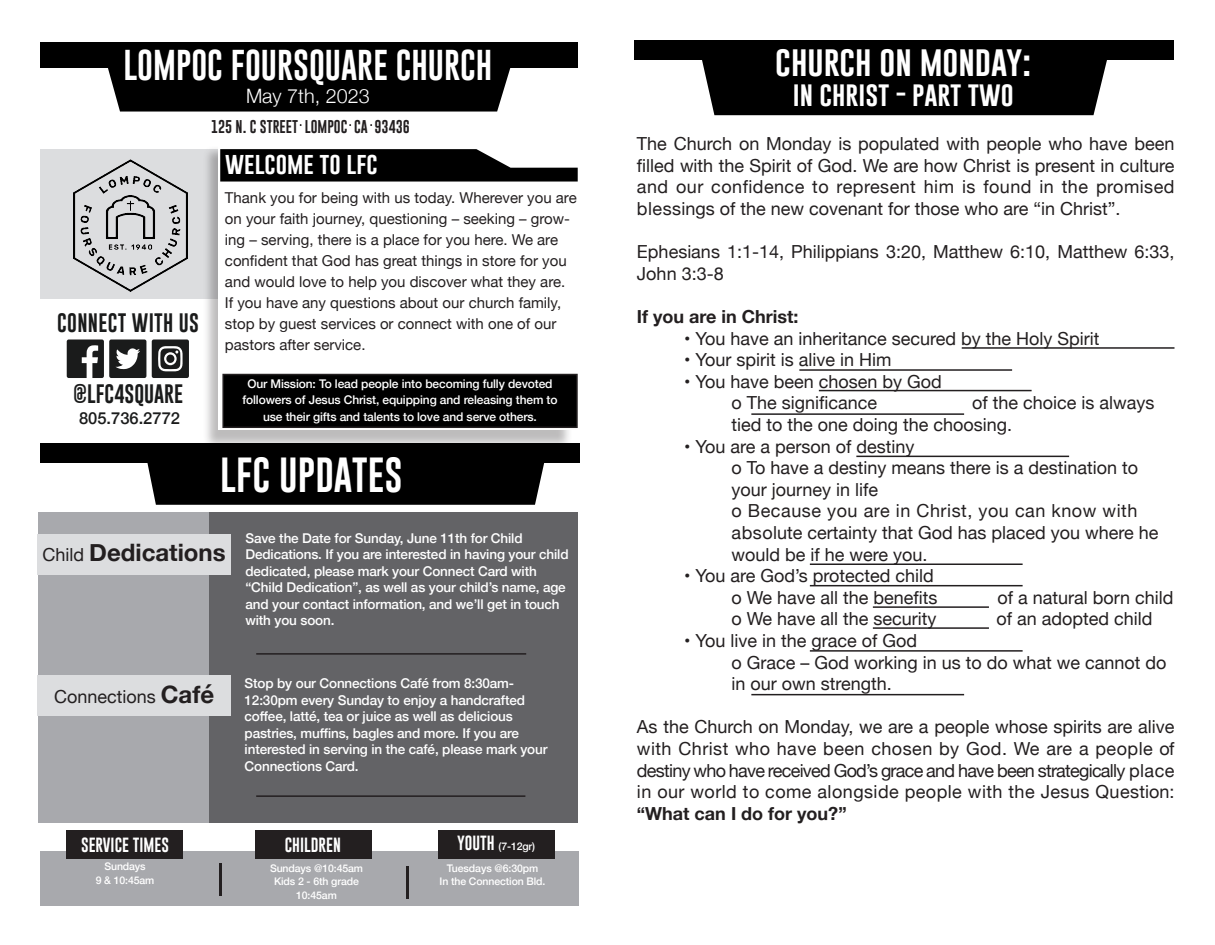
<style>
.page{position:relative;width:1215px;height:945px;background:#fff}
.page>*{position:absolute;margin:0;border:0;box-sizing:border-box;transform-origin:0 0}
.t1{font:36px "Gobold";color:#fff}
.t2{font:31.5px "Gobold";color:#fff}
.t3{font:25.5px "Gobold";color:#fff}
.t4{font:700 24px "Helvetica Neue";color:#231f20}
.t5{font:22.5px "Gobold";color:#fff}
.t6{font:300 19.8px "Helvetica Neue";color:#fff}
.t7{font:19.5px "Gobold";letter-spacing:.015em;color:#1a1b1b}
.t8{font:18px/21.6px "Helvetica Neue";color:#231f20}
.t9{font:700 18px "Helvetica Neue";color:#231f20}
.t10{font:500 16.5px "Helvetica Neue";color:#1a1b1b}
.t11{font:15px/21px "Helvetica Neue";color:#231f20}
.t12{font:15px "Gobold";color:#fff}
.t13{font:500 13.5px/16.5px "Helvetica Neue";letter-spacing:-.01em;color:#fff}
.t14{font:13.5px "Gobold";color:#231f20}
.t15{font:500 12px/16.5px "Helvetica Neue";letter-spacing:-.01em;color:#fff;text-align:center}
.t16{font:500 10.5px/13.5px "Helvetica Neue";letter-spacing:-.01em;color:#fff;text-align:center}
.s1{font-weight:400;font-size:18px}
.s2{font-weight:700;font-size:24px}
.s3{font-family:"Gobold";font-weight:400;font-size:15px}
.s4{font-weight:700}
</style>
<div class="page">
<div style="left:108px;top:67px;width:403px;height:45px;background:#000"></div>
<div style="left:40px;top:42px;width:538px;height:25px;background:#000"></div>
<div style="left:40px;top:149px;width:178px;height:150px;background:#dcdddf"></div>
<div style="left:202px;top:145px;width:371px;height:306px;background:#231f20;opacity:.3"></div>
<div style="left:218px;top:140px;width:354px;height:290px;background:#fff"></div>
<svg style="left:220px;top:149px;width:358px;height:33px;background:#262626"></svg>
<svg style="left:152px;top:340px;width:37px;height:38px"></svg>
<svg style="left:67px;top:340px;width:79px;height:38px"></svg>
<div style="left:40px;top:443px;width:540px;height:19px;background:#000"></div>
<div style="left:40px;top:851px;width:539px;height:55px;background:#a8a9ad"></div>
<div style="left:67px;top:830px;width:116px;height:29px;background:#231f20"></div>
<div style="left:256px;top:830px;width:116px;height:29px;background:#231f20"></div>
<div style="left:438px;top:830px;width:116px;height:29px;background:#231f20"></div>
<hr style="left:219px;top:863px;width:2px;height:32px;background:#231f20">
<div style="left:702px;top:60px;width:405px;height:55px;background:#000"></div>
<div style="left:634px;top:41px;width:540px;height:19px;background:#000"></div>
<div style="left:223px;top:375px;width:354px;height:52px;background:#000"></div>
<div style="left:222px;top:374px;width:356px;height:54px;border:2px solid #231f20"></div>
<div style="left:38px;top:512px;width:540px;height:311px;background:#a8a9ad"></div>
<img style="left:73px;top:160px;width:115px;height:132px">
<div style="left:209px;top:512px;width:369px;height:311px;background:#636366"></div>
<hr style="left:407px;top:866px;width:2px;height:32px;background:#231f20">
<div style="left:143px;top:462px;width:405px;height:43px;background:#000"></div>
<hr style="left:256px;top:653px;width:270px;height:2px;background:#231f20">
<div style="left:38px;top:675px;width:193px;height:41px;background:#dcdddf"></div>
<hr style="left:256px;top:795px;width:269px;height:2px;background:#231f20">
<div style="left:38px;top:534px;width:193px;height:40px;background:#dcdddf"></div>
<hr style="left:962px;top:347px;width:212px;height:2px;background:#231f20">
<hr style="left:799px;top:369px;width:213px;height:2px;background:#231f20">
<hr style="left:819px;top:390px;width:213px;height:1px;background:#231f20">
<hr style="left:751px;top:413px;width:213px;height:2px;background:#231f20">
<hr style="left:856px;top:456px;width:213px;height:1px;background:#231f20">
<hr style="left:810px;top:564px;width:213px;height:1px;background:#231f20">
<hr style="left:810px;top:585px;width:213px;height:1px;background:#231f20">
<hr style="left:810px;top:650px;width:213px;height:2px;background:#231f20">
<hr style="left:751px;top:694px;width:213px;height:1px;background:#231f20">
<hr style="left:873px;top:606px;width:116px;height:2px;background:#231f20">
<hr style="left:873px;top:627px;width:116px;height:2px;background:#231f20">
<p class="t2" style="left:123px;top:45px;width:371px">LOMPOC FOURSQUARE CHURCH</p>
<p class="t6" style="left:246px;top:80px;width:125px">May 7th, 2023</p>
<p class="t14" style="left:211px;top:118px;width:200px">125 N. C STREET LOMPOC CA 93436</p>
<p class="t7" style="left:57px;top:311px;width:143px">CONNECT WITH US</p>
<p class="t7" style="left:73px;top:381px;width:112px">@LFC4SQUARE</p>
<p class="t10" style="left:79px;top:405px;width:102px">805.736.2772</p>
<p class="t5" style="left:225px;top:149px;width:154px">welcome to lfc</p>
<p class="t11" style="left:225px;top:188px;width:353px">Thank you for being with us today. Wherever you are on your faith journey, questioning – seeking – grow&shy;ing – serving, there is a place for you here. We are confident that God has great things in store for you and would love to help you discover what they are.<br>If you have any questions about our church family, stop by guest services or connect with one of our pastors after service.</p>
<p class="t15" style="left:243px;top:374px;width:317px">Our Mission: To lead people into becoming fully devoted followers of Jesus Christ, equipping and releasing them to</p>
<p class="t15" style="left:263px;top:407px;width:275px">use their gifts and talents to love and serve others.</p>
<p class="t1" style="left:220px;top:451px;width:184px">LFC UPDATES</p>
<p class="t4" style="left:43px;top:534px;width:185px"><span class="s1">Child</span> Dedications</p>
<p class="t8" style="left:54px;top:686px;width:162px">Connections <span class="s2">Café</span></p>
<p class="t13" style="left:245px;top:528px;width:325px">Save the Date for Sunday, June 11th for Child Dedications. If you are interested in having your child dedicated, please mark your Connect Card with “Child Dedication”, as well as your child’s name, age and your contact information, and we’ll get in touch with you soon.</p>
<p class="t13" style="left:246px;top:542px;width:332px;line-height:15px;text-align:justify">This is a time for you to connect, pray and discuss your daily devotions or review the sermon. Go to mylfc.com and go to our “we offer” tab to sign up.</p>
<p class="t13" style="left:245px;top:674px;width:304px">Stop by our Connections Café from 8:30am-12:30pm every Sunday to enjoy a handcrafted coffee, latté, tea or juice as well as delicious pastries, muffins, bagles and more. If you are interested in serving in the café, please mark your Connections Card.</p>
<p class="t12" style="left:81px;top:835px;width:89px">SERVICE TIMES</p>
<p class="t16" style="left:104px;top:859px;width:43px">Sundays</p>
<p class="t16" style="left:96px;top:872px;width:60px">9 &amp; 10:45am</p>
<p class="t12" style="left:285px;top:835px;width:58px">CHILDREN</p>
<p class="t16" style="left:457px;top:839px;width:79px"><span class="s3">YOUTH</span> (7-12gr)</p>
<p class="t16" style="left:447px;top:860px;width:93px">Tuesdays @6:30pm</p>
<p class="t16" style="left:440px;top:874px;width:107px">In the Connection Bld.</p>
<p class="t16" style="left:270px;top:860px;width:94px">Sundays @10:45am</p>
<p class="t16" style="left:274px;top:874px;width:86px">Kids 2 - 6th grade<br>10:45am</p>
<p class="t2" style="left:775px;top:40px;width:257px">church on monday:</p>
<p class="t3" style="left:793px;top:78px;width:222px">in christ - part two</p>
<p class="t8" style="left:637px;top:134px;width:539px;text-align:justify">The Church on Monday is populated with people who have been filled with the Spirit of God. We are how Christ is present in culture and our confidence to represent him is found in the promised blessings of the new covenant for those who are “in Christ”.</p>
<p class="t8" style="left:637px;top:242px;width:539px">Ephesians 1:1-14, Philippians 3:20, Matthew 6:10, Matthew 6:33,<br>John 3:3-8</p>
<p class="t9" style="left:637px;top:302px;width:163px">If you are in Christ:</p>
<p class="t8" style="left:684px;top:328px;width:417px">• You have an inheritance secured by the Holy Spirit</p>
<p class="t8" style="left:684px;top:350px;width:209px">• Your spirit is alive in Him</p>
<p class="t8" style="left:684px;top:372px;width:259px">• You have been chosen by God</p>
<p class="t8" style="left:731px;top:393px;width:147px">o The significance</p>
<p class="t8" style="left:731px;top:393px;width:425px;text-indent:241px">of the choice is always tied to the one doing the choosing.</p>
<p class="t8" style="left:684px;top:436px;width:232px">• You are a person of destiny</p>
<p class="t8" style="left:731px;top:458px;width:408px">o To have a destiny means there is a destination to your journey in life</p>
<p class="t8" style="left:731px;top:501px;width:428px">o Because you are in Christ, you can know with absolute certainty that God has placed you where he would be if he were you.</p>
<p class="t8" style="left:684px;top:566px;width:251px">• You are God’s protected child</p>
<p class="t8" style="left:731px;top:588px;width:208px">o We have all the benefits</p>
<p class="t8" style="left:998px;top:588px;width:178px">of a natural born child</p>
<p class="t8" style="left:731px;top:609px;width:207px">o We have all the security</p>
<p class="t8" style="left:997px;top:609px;width:158px">of an adopted child</p>
<p class="t8" style="left:684px;top:631px;width:234px">• You live in the grace of God</p>
<p class="t8" style="left:731px;top:652px;width:437px">o Grace – God working in us to do what we cannot do in our own strength.</p>
<p class="t8" style="left:637px;top:717px;width:539px;text-align:justify">As the Church on Monday, we are a people whose spirits are alive with Christ who have been chosen by God. We are a people of destiny who have received God’s grace and have been strategically place in our world to come alongside people with the Jesus Question: <span class="s4">“What can I do for you?”</span></p>
</div>
